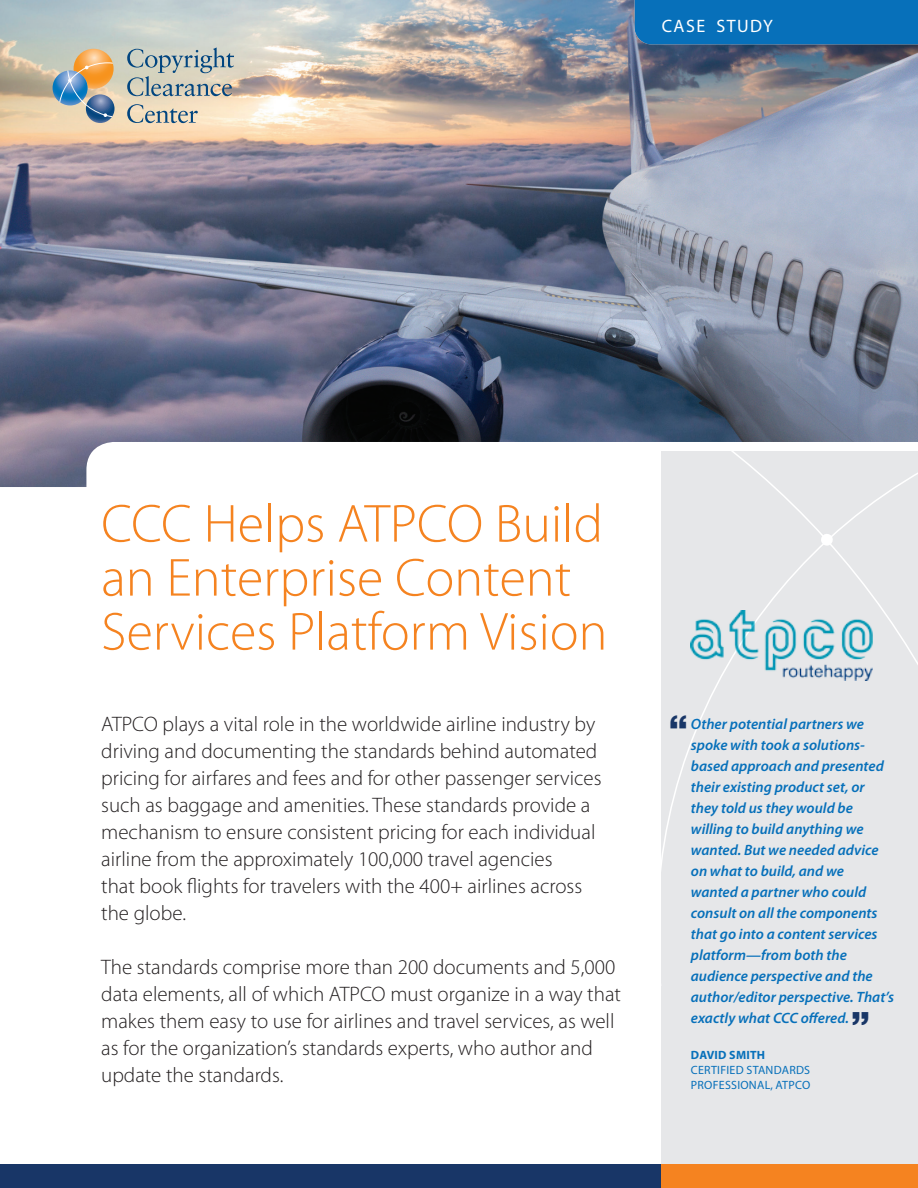
<style>
.page{position:relative;width:918px;height:1188px;background:#fff}
.page>*{position:absolute;margin:0;border:0;box-sizing:border-box;transform-origin:0 0}
.t1{font:300 54px/54px "Myriad Pro";color:#f58320}
.CASE_STUDY__Label{font:900 36px "Journalistic";color:#183667}
.basic_body{font:300 21px/27px "Myriad Pro";color:#231f20}
.CASE_STUDY__Label-2{font:18px "Myriad Pro";letter-spacing:.08em;color:#fff}
.basic_body-2{font:italic 600 15px/21px "Myriad Pro";color:#0770ba}
.basic_body-3{font:12px/15px "Myriad Pro";letter-spacing:.02em;color:#0770ba}
.s1{font-weight:700}
</style>
<div class="page">
<img style="left:0;top:0;width:918px;height:487px">
<div style="left:662px;top:452px;width:256px;height:736px;background:#e6e7e9"></div>
<svg style="left:662px;top:452px;width:256px;height:409px"></svg>
<svg style="left:86px;top:94px;width:29px;height:29px"></svg>
<svg style="left:53px;top:70px;width:35px;height:35px"></svg>
<svg style="left:59px;top:49px;width:55px;height:68px"></svg>
<svg style="left:127px;top:104px;width:71px;height:19px"></svg>
<svg style="left:127px;top:48px;width:107px;height:48px"></svg>
<div style="left:0;top:1164px;width:661px;height:24px;background:#183667"></div>
<div style="left:661px;top:1164px;width:257px;height:24px;background:#f58320"></div>
<img style="left:691px;top:610px;width:181px;height:70px">
<p class="CASE_STUDY__Label-2" style="left:662px;top:16px;width:113px">CASE STUDY</p>
<p class="t1" style="left:101px;top:498px;width:508px">CCC Helps ATPCO Build an Enterprise Content<br>Services Platform Vision</p>
<p class="basic_body" style="left:101px;top:711px;width:502px">ATPCO plays a vital role in the worldwide airline industry by driving and documenting the standards behind automated pricing for airfares and fees and for other passenger services such as baggage and amenities. These standards provide a mechanism to ensure consistent pricing for each individual airline from the approximately 100,000 travel agencies<br>that book flights for travelers with the 400+ airlines across the globe.</p>
<p class="basic_body" style="left:101px;top:954px;width:521px">The standards comprise more than 200 documents and 5,000 data elements, all of which ATPCO must organize in a way that makes them easy to use for airlines and travel services, as well as for the organization’s standards experts, who author and update the standards.</p>
<p class="CASE_STUDY__Label" style="left:669px;top:710px;width:19px">“</p>
<p class="basic_body-2" style="left:691px;top:714px;width:205px">Other potential partners we spoke with took a solutions&shy;based approach and presented their existing product set, or they told us they would be willing to build anything we wanted. But we needed advice on what to build, and we wanted a partner who could consult on all the components that go into a content services platform—from both the audience perspective and the author/editor perspective. That’s exactly what CCC offered.</p>
<p class="basic_body-3" style="left:691px;top:1048px;width:121px"><span class="s1">DAVID SMITH<br></span>CERTIFIED STANDARDS<br>PROFESSIONAL, ATPCO</p>
<p class="CASE_STUDY__Label" style="left:852px;top:1005px;width:19px">”</p>
</div>
